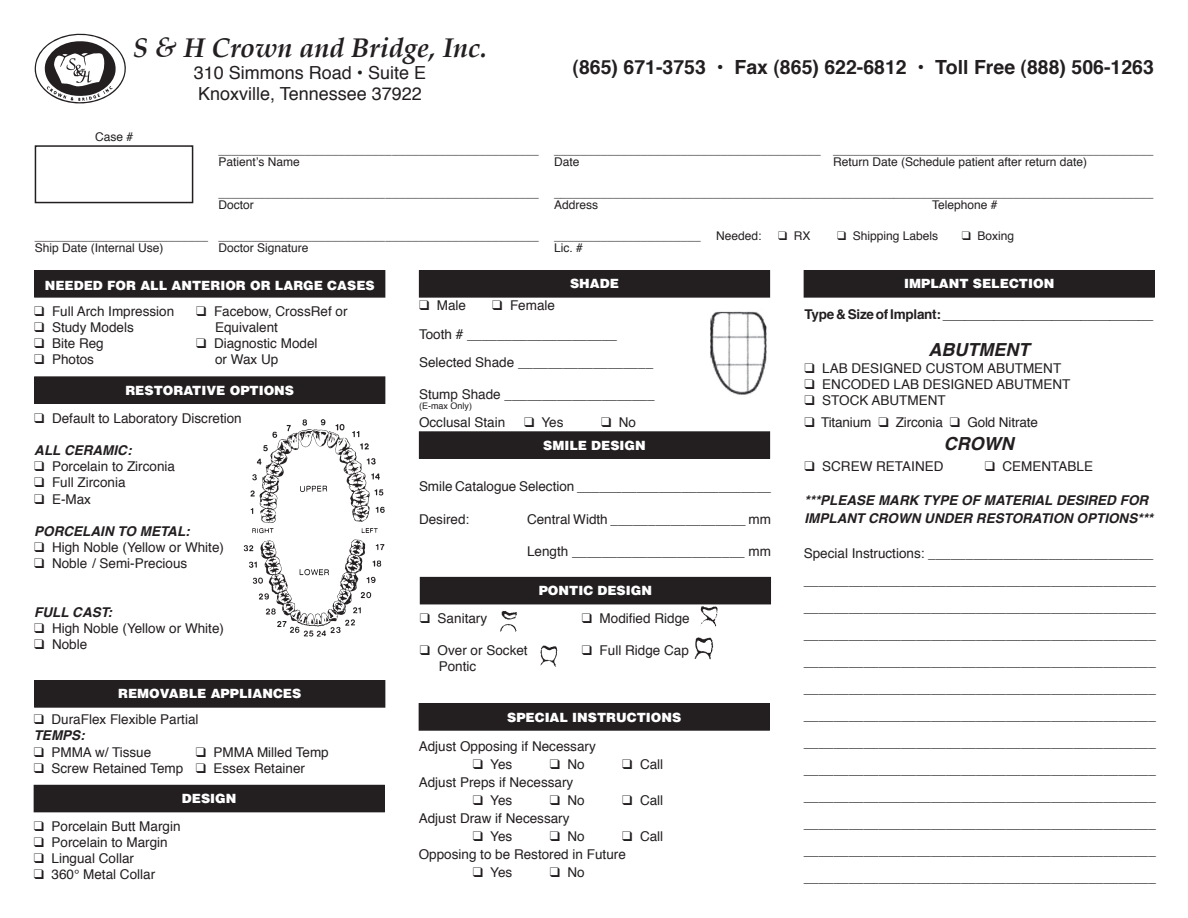
<style>
.page{position:relative;width:1188px;height:918px;background:#fff}
.page>*{position:absolute;margin:0;border:0;box-sizing:border-box;transform-origin:0 0}
.t1{font:italic 700 27px "Palatino";color:#231f20}
.t2{font:700 19.5px "Helvetica";color:#231f20}
.t3{font:18px/21.6px "Helvetica";color:#231f20}
.t4{font:italic 700 18px "Helvetica";color:#231f20}
.t5{font:13.5px/27px "Helvetica";color:#231f20}
.t6{font:italic 700 13.5px/18px "Helvetica";color:#231f20}
.t7{font:900 12.75px "Helvetica";color:#fff}
.t8{font:12px/12px "Helvetica";color:#231f20}
.t9{font:9px "Helvetica";color:#231f20}
.s1{font-weight:700;font-style:italic}
.s2{font-weight:700}
</style>
<div class="page">
<div style="left:35px;top:271px;width:350px;height:26px;background:#231f20"></div>
<div style="left:34px;top:270px;width:351px;height:28px;border:1px solid #231f20"></div>
<svg style="left:35px;top:34px;width:91px;height:70px"></svg>
<img style="left:700px;top:606px;width:18px;height:21px">
<img style="left:500px;top:610px;width:17px;height:22px">
<img style="left:540px;top:646px;width:18px;height:21px">
<div style="left:35px;top:145px;width:158px;height:58px;border:2px solid #231f20"></div>
<div style="left:35px;top:377px;width:350px;height:26px;background:#231f20"></div>
<div style="left:34px;top:376px;width:351px;height:28px;border:1px solid #231f20"></div>
<div style="left:34px;top:785px;width:350px;height:27px;background:#231f20"></div>
<div style="left:420px;top:577px;width:351px;height:27px;background:#231f20"></div>
<img style="left:695px;top:637px;width:19px;height:23px">
<div style="left:419px;top:271px;width:351px;height:26px;background:#231f20"></div>
<div style="left:419px;top:270px;width:351px;height:28px;border:1px solid #231f20"></div>
<div style="left:419px;top:432px;width:351px;height:26px;background:#231f20"></div>
<div style="left:419px;top:431px;width:351px;height:28px;border:1px solid #231f20"></div>
<div style="left:419px;top:704px;width:350px;height:26px;background:#231f20"></div>
<div style="left:419px;top:703px;width:351px;height:28px;border:1px solid #231f20"></div>
<div style="left:804px;top:271px;width:350px;height:26px;background:#231f20"></div>
<div style="left:804px;top:270px;width:351px;height:28px;border:1px solid #231f20"></div>
<div style="left:35px;top:681px;width:350px;height:26px;background:#231f20"></div>
<div style="left:34px;top:680px;width:351px;height:28px;border:1px solid #231f20"></div>
<img style="left:243px;top:419px;width:142px;height:218px">
<img style="left:710px;top:311px;width:57px;height:84px">
<h1 class="t1" style="left:133px;top:26px;width:356px">S &amp; H Crown and Bridge, Inc.</h1>
<h3 class="t3" style="left:194px;top:62px;width:234px">310 Simmons Road • Suite E<br>Knoxville, Tennessee 37922</h3>
<h2 class="t2" style="left:573px;top:51px;width:583px">(865) 671-3753 • Fax (865) 622-6812 • Toll Free (888) 506-1263</h2>
<p class="t8" style="left:95px;top:131px;width:40px">Case #</p>
<p class="t8" style="left:219px;top:145px;width:322px">________________________________________________<br>Patient’s Name</p>
<p class="t8" style="left:554px;top:145px;width:268px">________________________________________<br>Date</p>
<p class="t8" style="left:833px;top:145px;width:322px">________________________________________________<br>Return Date (Schedule patient after return date)</p>
<p class="t8" style="left:219px;top:187px;width:322px">________________________________________________<br>Doctor</p>
<p class="t8" style="left:554px;top:187px;width:601px">__________________________________________________________________________________________<br>Address</p>
<p class="t8" style="left:932px;top:199px;width:67px">Telephone #</p>
<p class="t8" style="left:35px;top:242px;width:130px">Ship Date (Internal Use)</p>
<p class="t7" style="left:45px;top:277px;width:332px">NEEDED FOR ALL ANTERIOR OR LARGE CASES</p>
<p class="t5" style="left:34px;top:298px;width:142px">❑ Full Arch Impression</p>
<p class="t5" style="left:196px;top:298px;width:153px">❑ Facebow, CrossRef or</p>
<p class="t5" style="left:34px;top:314px;width:101px">❑ Study Models</p>
<p class="t5" style="left:215px;top:314px;width:65px">Equivalent</p>
<p class="t5" style="left:34px;top:330px;width:71px">❑ Bite Reg</p>
<p class="t5" style="left:196px;top:330px;width:123px">❑ Diagnostic Model</p>
<p class="t5" style="left:34px;top:347px;width:61px">❑ Photos</p>
<p class="t5" style="left:215px;top:347px;width:65px">or Wax Up</p>
<p class="t7" style="left:125px;top:382px;width:170px">RESTORATIVE OPTIONS</p>
<p class="t5" style="left:34px;top:405px;width:209px">❑ Default to Laboratory Discretion</p>
<p class="t6" style="left:34px;top:441px;width:99px">ALL CERAMIC:</p>
<p class="t5" style="left:34px;top:453px;width:142px">❑ Porcelain to Zirconia</p>
<p class="t5" style="left:34px;top:470px;width:93px">❑ Full Zirconia</p>
<p class="t5" style="left:34px;top:486px;width:58px">❑ E-Max</p>
<p class="t6" style="left:34px;top:522px;width:157px">PORCELAIN TO METAL:</p>
<p class="t5" style="left:34px;top:534px;width:191px">❑ High Noble (Yellow or White)</p>
<p class="t5" style="left:34px;top:551px;width:155px">❑ Noble / Semi-Precious</p>
<p class="t6" style="left:34px;top:603px;width:79px">FULL CAST:</p>
<p class="t5" style="left:34px;top:615px;width:191px">❑ High Noble (Yellow or White)</p>
<p class="t5" style="left:34px;top:632px;width:55px">❑ Noble</p>
<p class="t8" style="left:219px;top:242px;width:92px">Doctor Signature</p>
<p class="t7" style="left:118px;top:686px;width:185px">REMOVABLE APPLIANCES</p>
<p class="t5" style="left:34px;top:712px;width:166px;line-height:16.2px">❑ DuraFlex Flexible Partial<br><span class="s1">TEMPS:</span></p>
<p class="t5" style="left:34px;top:739px;width:119px">❑ PMMA w/ Tissue</p>
<p class="t5" style="left:196px;top:739px;width:135px">❑ PMMA Milled Temp</p>
<p class="t5" style="left:34px;top:755px;width:273px">❑ Screw Retained Temp ❑ Essex Retainer</p>
<p class="t7" style="left:182px;top:790px;width:56px">DESIGN</p>
<p class="t5" style="left:34px;top:813px;width:148px">❑ Porcelain Butt Margin</p>
<p class="t5" style="left:34px;top:829px;width:136px">❑ Porcelain to Margin</p>
<p class="t5" style="left:34px;top:845px;width:102px">❑ Lingual Collar</p>
<p class="t5" style="left:34px;top:861px;width:123px">❑ 360° Metal Collar</p>
<p class="t8" style="left:554px;top:230px;width:148px">______________________</p>
<p class="t8" style="left:554px;top:242px;width:30px">Lic. #</p>
<p class="t7" style="left:570px;top:276px;width:50px">SHADE</p>
<p class="t8" style="left:716px;top:230px;width:47px">Needed:</p>
<p class="t8" style="left:778px;top:230px;width:34px">❑ RX</p>
<p class="t8" style="left:837px;top:230px;width:103px">❑ Shipping Labels</p>
<p class="t8" style="left:962px;top:230px;width:54px">❑ Boxing</p>
<p class="t7" style="left:904px;top:276px;width:152px">IMPLANT SELECTION</p>
<p class="t5" style="left:419px;top:292px;width:236px;line-height:28.2px;text-indent:73px">❑ Female<br>Tooth # ____________________<br>Selected Shade __________________</p>
<p class="t5" style="left:419px;top:381px;width:237px;line-height:28.2px">Stump Shade ____________________<br>Occlusal Stain</p>
<p class="t5" style="left:419px;top:293px;width:49px">❑ Male</p>
<p class="t9" style="left:419px;top:399px;width:55px">(E-max Only)</p>
<p class="t5" style="left:524px;top:410px;width:41px">❑ Yes</p>
<p class="t5" style="left:601px;top:410px;width:37px">❑ No</p>
<p class="t7" style="left:543px;top:437px;width:104px">SMILE DESIGN</p>
<p class="t5" style="left:419px;top:474px;width:353px">Smile Catalogue Selection __________________________</p>
<p class="t5" style="left:419px;top:506px;width:52px">Desired:</p>
<p class="t5" style="left:527px;top:506px;width:246px">Central Width __________________ mm</p>
<p class="t5" style="left:527px;top:538px;width:245px">Length _______________________ mm</p>
<p class="t7" style="left:539px;top:582px;width:115px">PONTIC DESIGN</p>
<p class="t5" style="left:420px;top:605px;width:69px">❑ Sanitary</p>
<p class="t5" style="left:582px;top:605px;width:109px">❑ Modified Ridge</p>
<p class="t5" style="left:420px;top:637px;width:109px">❑ Over or Socket</p>
<p class="t5" style="left:582px;top:637px;width:109px">❑ Full Ridge Cap</p>
<p class="t5" style="left:439px;top:654px;width:39px">Pontic</p>
<p class="t7" style="left:507px;top:709px;width:176px">SPECIAL INSTRUCTIONS</p>
<p class="t5" style="left:419px;top:733px;width:179px">Adjust Opposing if Necessary</p>
<p class="t5" style="left:473px;top:751px;width:41px">❑ Yes</p>
<p class="t5" style="left:550px;top:751px;width:37px">❑ No</p>
<p class="t5" style="left:622px;top:751px;width:42px">❑ Call</p>
<p class="t5" style="left:419px;top:769px;width:156px">Adjust Preps if Necessary</p>
<p class="t5" style="left:473px;top:787px;width:41px">❑ Yes</p>
<p class="t5" style="left:550px;top:787px;width:37px">❑ No</p>
<p class="t5" style="left:622px;top:787px;width:42px">❑ Call</p>
<p class="t5" style="left:419px;top:805px;width:152px">Adjust Draw if Necessary</p>
<p class="t5" style="left:473px;top:823px;width:41px">❑ Yes</p>
<p class="t5" style="left:550px;top:823px;width:37px">❑ No</p>
<p class="t5" style="left:419px;top:828px;width:246px;line-height:18px;text-indent:204px">❑ Call<br>Opposing to be Restored in Future</p>
<p class="t5" style="left:473px;top:859px;width:41px">❑ Yes</p>
<p class="t5" style="left:550px;top:859px;width:37px">❑ No</p>
<p class="t5" style="left:805px;top:301px;width:350px"><span class="s2">Type &amp; Size of Implant:</span> _____________________________</p>
<h3 class="t4" style="left:928px;top:335px;width:102px">ABUTMENT</h3>
<p class="t5" style="left:805px;top:355px;width:258px">❑ LAB DESIGNED CUSTOM ABUTMENT</p>
<p class="t5" style="left:805px;top:371px;width:268px">❑ ENCODED LAB DESIGNED ABUTMENT</p>
<p class="t5" style="left:805px;top:387px;width:143px">❑ STOCK ABUTMENT</p>
<p class="t5" style="left:805px;top:410px;width:235px">❑ Titanium ❑ Zirconia ❑ Gold Nitrate</p>
<h3 class="t4" style="left:944px;top:429px;width:71px">CROWN</h3>
<p class="t5" style="left:805px;top:453px;width:140px">❑ SCREW RETAINED</p>
<p class="t5" style="left:985px;top:453px;width:110px">❑ CEMENTABLE</p>
<p class="t6" style="left:805px;top:492px;width:350px">***PLEASE MARK TYPE OF MATERIAL DESIRED FOR<br>IMPLANT CROWN UNDER RESTORATION OPTIONS***</p>
<p class="t5" style="left:804px;top:541px;width:354px">Special Instructions: ______________________________ _______________________________________________ _______________________________________________ _______________________________________________ _______________________________________________ _______________________________________________ _______________________________________________ _______________________________________________ _______________________________________________ _______________________________________________ _______________________________________________ _______________________________________________ _______________________________________________</p>
</div>
